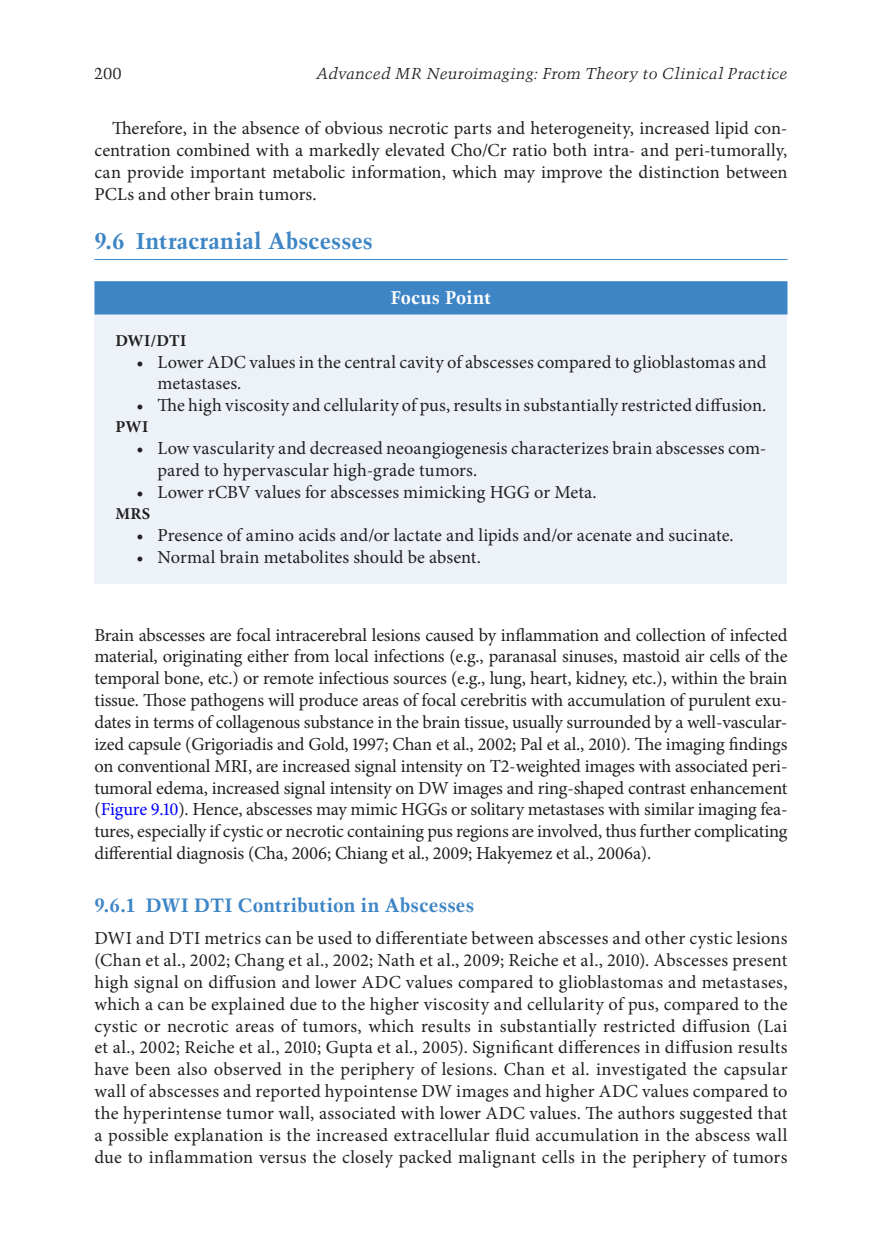
<style>
.page{position:relative;width:882px;height:1260px;background:#fff}
.page>*{position:absolute;margin:0;border:0;box-sizing:border-box;transform-origin:0 0}
.t1{font:700 22.75px "Trump Mediaeval LT Std";color:#3e85c5}
.t2{font:700 19.25px "Trump Mediaeval LT Std";letter-spacing:.005em;color:#3e85c5}
.t3{font:18.38px/21.9px "Minion Pro";letter-spacing:.005em;color:#231f20;text-align:justify}
.t4{font:700 18.38px "Trump Mediaeval LT Std";color:#fff}
.t5{font:700 16.62px "Minion Pro";letter-spacing:.02em;color:#231f20}
.t6{font:italic 15.75px "Trump Mediaeval LT Std";letter-spacing:.015em;color:#231f20}
.t7{font:15.75px "Trump Mediaeval LT Std";color:#231f20}
.s1{color:#00f}
</style>
<div class="page">
<hr style="left:94px;top:259px;width:694px;height:1px;background:#3e85c5">
<div style="left:94px;top:281px;width:694px;height:303px;background:#edf2f9"></div>
<div style="left:94px;top:281px;width:694px;height:33px;background:#3e85c5"></div>
<p class="t7" style="left:94px;top:64px;width:29px">200</p>
<p class="t6" style="left:316px;top:64px;width:473px">Advanced MR Neuroimaging: From Theory to Clinical Practice</p>
<p class="t3" style="left:95px;top:117px;width:695px;text-indent:17px">Therefore, in the absence of obvious necrotic parts and heterogeneity, increased lipid con&shy;centration combined with a markedly elevated Cho/Cr ratio both intra- and peri-tumorally, can provide important metabolic information, which may improve the distinction between PCLs and other brain tumors.</p>
<p class="t1" style="left:94px;top:226px;width:280px">9.6 Intracranial Abscesses</p>
<p class="t4" style="left:391px;top:286px;width:102px">Focus Point</p>
<p class="t5" style="left:116px;top:329px;width:73px">DWI/DTI</p>
<p class="t3" style="left:158px;top:351px;width:611px;text-indent:-21px">• Lower ADC values in the central cavity of abscesses compared to glioblastomas and metastases.</p>
<p class="t3" style="left:136px;top:395px;width:631px">• The high viscosity and cellularity of pus, results in substantially restricted diffusion.</p>
<p class="t5" style="left:116px;top:415px;width:35px">PWI</p>
<p class="t3" style="left:158px;top:437px;width:611px;text-indent:-21px">• Low vascularity and decreased neoangiogenesis characterizes brain abscesses com&shy;pared to hypervascular high-grade tumors.</p>
<p class="t3" style="left:136px;top:481px;width:462px">• Lower rCBV values for abscesses mimicking HGG or Meta.</p>
<p class="t5" style="left:116px;top:502px;width:36px">MRS</p>
<p class="t3" style="left:136px;top:524px;width:599px">• Presence of amino acids and/or lactate and lipids and/or acenate and sucinate.</p>
<p class="t3" style="left:136px;top:546px;width:346px">• Normal brain metabolites should be absent.</p>
<p class="t3" style="left:94px;top:624px;width:695px">Brain abscesses are focal intracerebral lesions caused by inflammation and collection of infected material, originating either from local infections (e.g., paranasal sinuses, mastoid air cells of the temporal bone, etc.) or remote infectious sources (e.g., lung, heart, kidney, etc.), within the brain tissue. Those pathogens will produce areas of focal cerebritis with accumulation of purulent exu&shy;dates in terms of collagenous substance in the brain tissue, usually surrounded by a well-vascular&shy;ized capsule (Grigoriadis and Gold, 1997; Chan et al., 2002; Pal et al., 2010). The imaging findings on conventional MRI, are increased signal intensity on T2-weighted images with associated peri&shy;tumoral edema, increased signal intensity on DW images and ring-shaped contrast enhancement (<span class="s1">Figure 9.10</span>). Hence, abscesses may mimic HGGs or solitary metastases with similar imaging fea&shy;tures, especially if cystic or necrotic containing pus regions are involved, thus further complicating differential diagnosis (Cha, 2006; Chiang et al., 2009; Hakyemez et al., 2006a).</p>
<p class="t2" style="left:94px;top:893px;width:381px">9.6.1 DWI DTI Contribution in Abscesses</p>
<p class="t3" style="left:94px;top:927px;width:695px">DWI and DTI metrics can be used to differentiate between abscesses and other cystic lesions (Chan et al., 2002; Chang et al., 2002; Nath et al., 2009; Reiche et al., 2010). Abscesses present high signal on diffusion and lower ADC values compared to glioblastomas and metastases, which a can be explained due to the higher viscosity and cellularity of pus, compared to the cystic or necrotic areas of tumors, which results in substantially restricted diffusion (Lai et al., 2002; Reiche et al., 2010; Gupta et al., 2005). Significant differences in diffusion results have been also observed in the periphery of lesions. Chan et al. investigated the capsular wall of abscesses and reported hypointense DW images and higher ADC values compared to the hyperintense tumor wall, associated with lower ADC values. The authors suggested that a possible explanation is the increased extracellular fluid accumulation in the abscess wall due to inflammation versus the closely packed malignant cells in the periphery of tumors</p>
</div>
